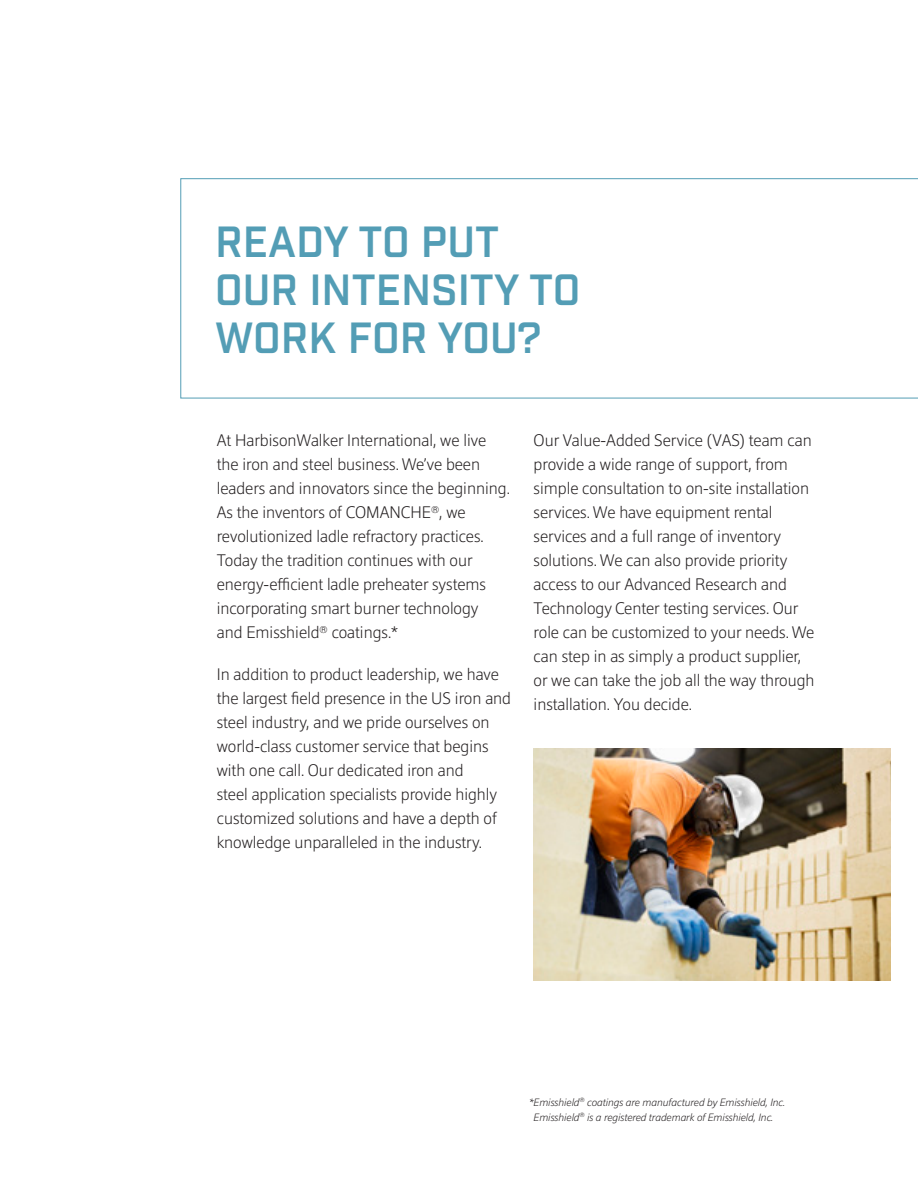
<style>
.page{position:relative;width:918px;height:1188px;background:#fff}
.page>*{position:absolute;margin:0;border:0;box-sizing:border-box;transform-origin:0 0}
.subhead{font:600 42.3px/48.2px "Industry";color:#539db5}
.intro{font:300 16.5px/24px "Epoca Pro";color:#231f20}
.body{font:italic 300 10.5px/15px "Epoca Pro";color:#231f20}
</style>
<div class="page">
<svg style="left:181px;top:178px;width:737px;height:220px"></svg>
<img style="left:534px;top:748px;width:357px;height:233px">
<hr style="left:0;top:624px;width:1px;height:537px;background:#ef0027">
<p class="subhead" style="left:215px;top:219px;width:367px">READY TO PUT<br>OUR INTENSITY TO<br>WORK FOR YOU?</p>
<p class="intro" style="left:217px;top:428px;width:295px">At HarbisonWalker International, we live the iron and steel business. We’ve been leaders and innovators since the beginning.<br>As the inventors of COMANCHE<sup>®</sup>, we revolutionized ladle refractory practices.<br>Today the tradition continues with our energy-efficient ladle preheater systems incorporating smart burner technology<br>and Emisshield<sup>®</sup> coatings.*</p>
<p class="intro" style="left:217px;top:662px;width:296px">In addition to product leadership, we have the largest field presence in the US iron and steel industry, and we pride ourselves on world-class customer service that begins with one call. Our dedicated iron and<br>steel application specialists provide highly customized solutions and have a depth of knowledge unparalleled in the industry.</p>
<p class="intro" style="left:534px;top:428px;width:282px">Our Value-Added Service (VAS) team can provide a wide range of support, from simple consultation to on-site installation services. We have equipment rental services and a full range of inventory solutions. We can also provide priority access to our Advanced Research and Technology Center testing services. Our role can be customized to your needs. We can step in as simply a product supplier, or we can take the job all the way through installation. You decide.</p>
<p class="body" style="left:534px;top:1095px;width:253px;text-indent:-4px">*Emisshield<sup>®</sup> coatings are manufactured by Emisshield, Inc.<br>Emisshield<sup>®</sup> is a registered trademark of Emisshield, Inc.</p>
</div>
